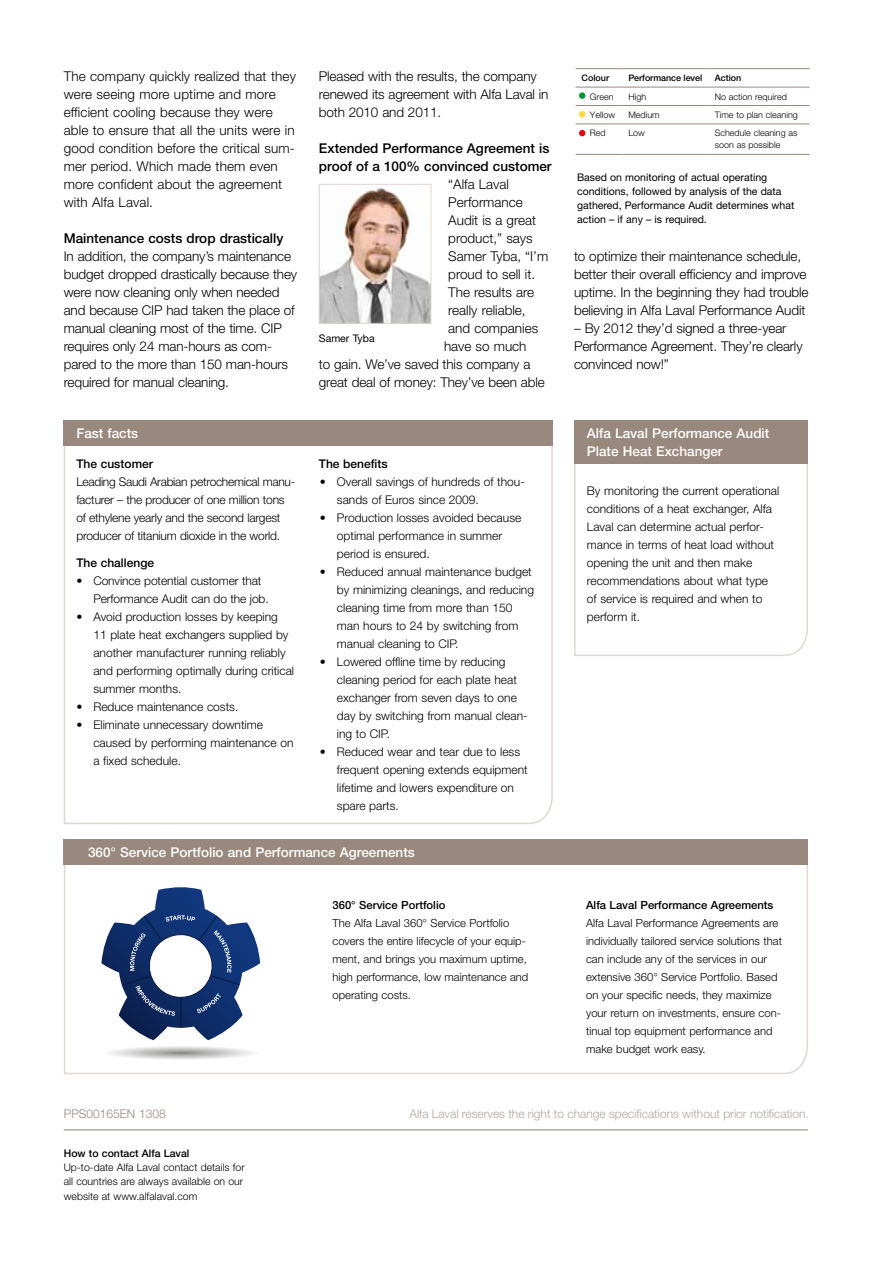
<style>
.page{position:relative;width:893px;height:1263px;background:#fff}
.page>*{position:absolute;margin:0;border:0;box-sizing:border-box;transform-origin:0 0}
.t1{font:300 13.5px/18px "Helvetica Neue LT Std";letter-spacing:-.01em;color:#000}
.t2{font:300 13.5px/18px "Helvetica Neue LT Std";letter-spacing:.01em;color:#000}
.t3{font:500 13.5px/18px "Helvetica Neue LT Std";color:#fff}
.t4{font:500 13.5px/18px "Helvetica Neue LT Std";color:#000}
.t5{font:300 12px/18px "Helvetica Neue LT Std";color:#000}
.t6{font:300 12px/18px "Helvetica Neue LT Std";letter-spacing:-.02em;color:#000}
.t7{font:300 12px "Helvetica Neue LT Std";color:#b3a59c}
.t8{font:500 12px "Helvetica Neue LT Std";color:#000}
.t9{font:300 12px "Helvetica Neue LT Std";color:#99887d}
.t10{font:300 11.25px/18px "Helvetica Neue LT Std";color:#000}
.t11{font:500 11.25px "Helvetica Neue LT Std";color:#000}
.t12{font:10.5px/14.2px "Helvetica Neue LT Std";color:#000}
.t13{font:300 10.5px/14.2px "Helvetica Neue LT Std";color:#000}
.t14{font:500 10.5px "Helvetica Neue LT Std";color:#000}
.t15{font:300 9px/12px "Helvetica Neue LT Std";color:#000}
.t16{font:500 9px "Helvetica Neue LT Std";letter-spacing:-.01em;color:#000}
</style>
<div class="page">
<hr style="left:64px;top:1129px;width:744px;height:1px;background:#99887d">
<svg style="left:574px;top:463px;width:234px;height:193px"></svg>
<div style="left:574px;top:420px;width:234px;height:43px;background:#99887d"></div>
<svg style="left:63px;top:434px;width:490px;height:390px"></svg>
<div style="left:64px;top:420px;width:489px;height:26px;background:#99887d"></div>
<svg style="left:63px;top:855px;width:745px;height:219px"></svg>
<div style="left:64px;top:839px;width:744px;height:26px;background:#99887d"></div>
<svg style="left:99px;top:887px;width:164px;height:173px"></svg>
<img style="left:321px;top:187px;width:108px;height:135px">
<div style="left:319px;top:184px;width:112px;height:140px;border:1px solid #dfd8d4"></div>
<hr style="left:576px;top:68px;width:46px;height:1px;background:#99887d">
<hr style="left:622px;top:68px;width:87px;height:1px;background:#99887d">
<hr style="left:709px;top:68px;width:100px;height:1px;background:#99887d">
<hr style="left:576px;top:87px;width:46px;height:1px;background:#99887d">
<hr style="left:622px;top:87px;width:87px;height:1px;background:#99887d">
<hr style="left:709px;top:87px;width:100px;height:1px;background:#99887d">
<hr style="left:576px;top:105px;width:46px;height:1px;background:#99887d">
<hr style="left:622px;top:105px;width:87px;height:1px;background:#99887d">
<hr style="left:709px;top:105px;width:100px;height:1px;background:#99887d">
<hr style="left:576px;top:124px;width:46px;height:1px;background:#99887d">
<hr style="left:622px;top:124px;width:87px;height:1px;background:#99887d">
<hr style="left:709px;top:124px;width:100px;height:1px;background:#99887d">
<hr style="left:576px;top:154px;width:46px;height:1px;background:#99887d">
<hr style="left:622px;top:154px;width:87px;height:1px;background:#99887d">
<hr style="left:709px;top:154px;width:100px;height:1px;background:#99887d">
<svg style="left:579px;top:130px;width:6px;height:6px"></svg>
<div style="left:579px;top:111px;width:6px;height:7px;background:#ffd644;border-radius:50%"></div>
<div style="left:579px;top:92px;width:6px;height:7px;background:#009434;border-radius:50%"></div>
<p class="t2" style="left:64px;top:67px;width:234px">The company quickly realized that they were seeing more uptime and more efficient cooling because they were able to ensure that all the units were in good condition before the critical sum&shy;mer period. Which made them even more confident about the agreement with Alfa Laval.</p>
<p class="t4" style="left:64px;top:229px;width:221px">Maintenance costs drop drastically</p>
<p class="t1" style="left:64px;top:247px;width:235px">In addition, the company’s maintenance budget dropped drastically because they were now cleaning only when needed and because CIP had taken the place of manual cleaning most of the time. CIP requires only 24 man-hours as com&shy;pared to the more than 150 man-hours required for manual cleaning.</p>
<p class="t3" style="left:76px;top:424px;width:63px">Fast facts</p>
<p class="t8" style="left:76px;top:457px;width:78px">The customer</p>
<p class="t6" style="left:76px;top:472px;width:220px">Leading Saudi Arabian petrochemical manu&shy;facturer – the producer of one million tons of ethylene yearly and the second largest producer of titanium dioxide in the world.</p>
<p class="t8" style="left:76px;top:556px;width:79px">The challenge</p>
<p class="t5" style="left:93px;top:571px;width:177px;text-indent:-17px">• Convince potential customer that<br>Performance Audit can do the job.</p>
<p class="t5" style="left:93px;top:607px;width:202px;text-indent:-17px">• Avoid production losses by keeping 11 plate heat exchangers supplied by another manufacturer running reliably and performing optimally during critical summer months.</p>
<p class="t5" style="left:76px;top:697px;width:163px">• Reduce maintenance costs.</p>
<p class="t5" style="left:93px;top:715px;width:202px;text-indent:-17px">• Eliminate unnecessary downtime caused by performing maintenance on a fixed schedule.</p>
<p class="t1" style="left:319px;top:67px;width:231px">Pleased with the results, the company renewed its agreement with Alfa Laval in both 2010 and 2011.</p>
<p class="t4" style="left:319px;top:139px;width:234px">Extended Performance Agreement is proof of a 100% convinced customer</p>
<p class="t1" style="left:448px;top:175px;width:62px">“Alfa Laval</p>
<p class="t1" style="left:448px;top:193px;width:76px">Performance</p>
<p class="t1" style="left:448px;top:211px;width:89px">Audit is a great</p>
<p class="t1" style="left:448px;top:229px;width:86px">product,” says</p>
<p class="t1" style="left:448px;top:247px;width:102px">Samer Tyba, “I’m</p>
<p class="t1" style="left:448px;top:265px;width:88px">proud to sell it.</p>
<p class="t1" style="left:448px;top:283px;width:87px">The results are</p>
<p class="t1" style="left:448px;top:301px;width:79px">really reliable,</p>
<p class="t1" style="left:448px;top:319px;width:91px">and companies</p>
<p class="t1" style="left:444px;top:337px;width:84px">have so much</p>
<p class="t1" style="left:319px;top:355px;width:213px">to gain. We’ve saved this company a</p>
<p class="t1" style="left:319px;top:373px;width:227px">great deal of money: They’ve been able</p>
<p class="t12" style="left:319px;top:331px;width:57px">Samer Tyba</p>
<p class="t8" style="left:319px;top:457px;width:70px">The benefits</p>
<p class="t5" style="left:337px;top:472px;width:189px;text-indent:-17px">• Overall savings of hundreds of thou&shy;sands of Euros since 2009.</p>
<p class="t5" style="left:337px;top:508px;width:186px;text-indent:-17px">• Production losses avoided because optimal performance in summer period is ensured.</p>
<p class="t5" style="left:337px;top:562px;width:199px;text-indent:-17px">• Reduced annual maintenance budget by minimizing cleanings, and reducing cleaning time from more than 150 man hours to 24 by switching from manual cleaning to CIP.</p>
<p class="t5" style="left:337px;top:652px;width:192px;text-indent:-17px">• Lowered offline time by reducing cleaning period for each plate heat exchanger from seven days to one day by switching from manual clean&shy;ing to CIP.</p>
<p class="t5" style="left:337px;top:742px;width:192px;text-indent:-17px">• Reduced wear and tear due to less frequent opening extends equipment lifetime and lowers expenditure on spare parts.</p>
<p class="t3" style="left:88px;top:843px;width:328px">360° Service Portfolio and Performance Agreements</p>
<p class="t11" style="left:332px;top:898px;width:114px">360° Service Portfolio</p>
<p class="t10" style="left:332px;top:914px;width:197px">The Alfa Laval 360° Service Portfolio covers the entire lifecycle of your equip&shy;ment, and brings you maximum uptime, high performance, low maintenance and operating costs.</p>
<p class="t16" style="left:582px;top:73px;width:29px">Colour</p>
<p class="t16" style="left:628px;top:73px;width:75px">Performance level</p>
<p class="t16" style="left:715px;top:73px;width:28px">Action</p>
<p class="t15" style="left:590px;top:90px;width:25px">Green</p>
<p class="t15" style="left:628px;top:90px;width:19px">High</p>
<p class="t15" style="left:715px;top:90px;width:74px">No action required</p>
<p class="t15" style="left:590px;top:109px;width:27px">Yellow</p>
<p class="t15" style="left:628px;top:109px;width:33px">Medium</p>
<p class="t15" style="left:715px;top:109px;width:85px">Time to plan cleaning</p>
<p class="t15" style="left:590px;top:127px;width:17px">Red</p>
<p class="t15" style="left:628px;top:127px;width:18px">Low</p>
<p class="t15" style="left:715px;top:127px;width:84px">Schedule cleaning as soon as possible</p>
<p class="t12" style="left:577px;top:170px;width:219px">Based on monitoring of actual operating conditions, followed by analysis of the data gathered, Performance Audit determines what action – if any – is required.</p>
<p class="t1" style="left:574px;top:247px;width:236px">to optimize their maintenance schedule, better their overall efficiency and improve uptime. In the beginning they had trouble believing in Alfa Laval Performance Audit</p>
<p class="t1" style="left:574px;top:319px;width:230px">– By 2012 they’d signed a three-year<br>Performance Agreement. They’re clearly convinced now!”</p>
<p class="t3" style="left:587px;top:424px;width:184px">Alfa Laval Performance Audit<br>Plate Heat Exchanger</p>
<p class="t5" style="left:587px;top:481px;width:194px">By monitoring the current operational conditions of a heat exchanger, Alfa<br>Laval can determine actual perfor&shy;mance in terms of heat load without opening the unit and then make recommendations about what type of service is required and when to perform it.</p>
<p class="t11" style="left:586px;top:898px;width:189px">Alfa Laval Performance Agreements</p>
<p class="t10" style="left:586px;top:914px;width:197px">Alfa Laval Performance Agreements are individually tailored service solutions that can include any of the services in our extensive 360° Service Portfolio. Based on your specific needs, they maximize your return on investments, ensure con&shy;tinual top equipment performance and make budget work easy.</p>
<p class="t9" style="left:64px;top:1106px;width:103px">PPS00165EN 1308</p>
<p class="t14" style="left:64px;top:1147px;width:127px">How to contact Alfa Laval</p>
<p class="t13" style="left:64px;top:1160px;width:182px">Up-to-date Alfa Laval contact details for all countries are always available on our website at www.alfalaval.com</p>
<p class="t7" style="left:409px;top:1107px;width:401px">Alfa Laval reserves the right to change specifications without prior notification.</p>
</div>
